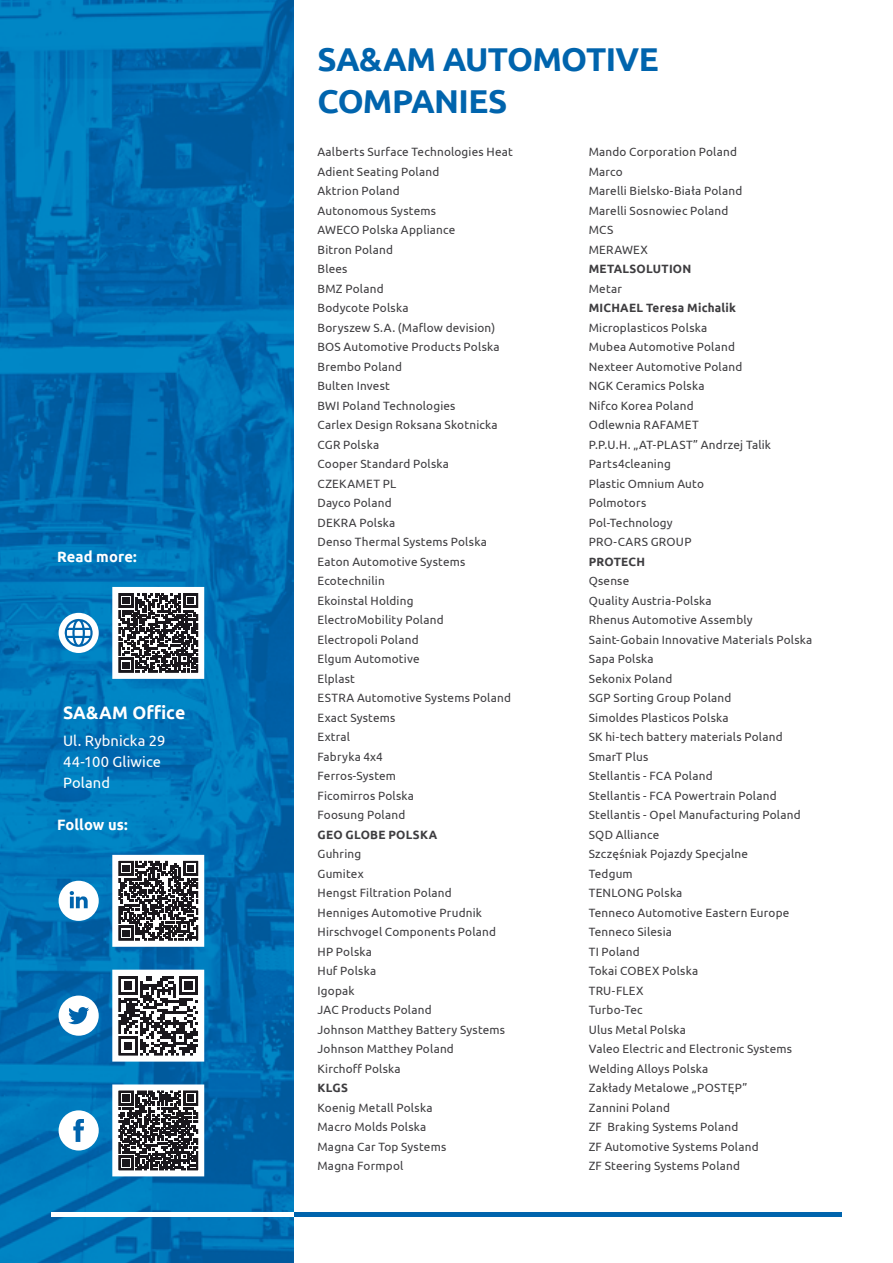
<style>
.page{position:relative;width:893px;height:1263px;background:#fff}
.page>*{position:absolute;margin:0;border:0;box-sizing:border-box;transform-origin:0 0}
.t1{font:700 33px/42px "Ubuntu";letter-spacing:-.02em;color:#0064ad}
.t2{font:700 18px "Ubuntu";letter-spacing:.005em;color:#fff}
.t3{font:15px/21px "Ubuntu";letter-spacing:.01em;color:#fff}
.t4{font:700 15px "Ubuntu";letter-spacing:.01em;color:#fff}
.t5{font:12px/19.5px "Ubuntu";letter-spacing:.015em;color:#3e3d40}
.t6{font:700 12px "Ubuntu";letter-spacing:.025em;color:#3e3d40}
</style>
<div class="page">
<img style="left:0;top:0;width:293px;height:1263px">
<hr style="left:51px;top:1212px;width:791px;height:4px;background:#0064ad">
<hr style="left:51px;top:1212px;width:242px;height:4px;background:#fff">
<div style="left:59px;top:613px;width:40px;height:40px;background:#fff;border-radius:50%"></div>
<svg style="left:64px;top:619px;width:29px;height:28px"></svg>
<svg style="left:109px;top:584px;width:98px;height:98px"></svg>
<div style="left:59px;top:881px;width:40px;height:40px;background:#fff;border-radius:50%"></div>
<svg style="left:69px;top:891px;width:19px;height:17px"></svg>
<svg style="left:109px;top:852px;width:98px;height:98px"></svg>
<div style="left:59px;top:995px;width:40px;height:41px;background:#fff;border-radius:50%"></div>
<svg style="left:68px;top:1007px;width:21px;height:17px"></svg>
<svg style="left:109px;top:967px;width:98px;height:97px"></svg>
<div style="left:59px;top:1110px;width:40px;height:40px;background:#fff;border-radius:50%"></div>
<svg style="left:73px;top:1119px;width:11px;height:23px"></svg>
<svg style="left:109px;top:1081px;width:98px;height:98px"></svg>
<p class="t4" style="left:57px;top:547px;width:81px">Read more:</p>
<h2 class="t2" style="left:63px;top:702px;width:124px">SA&amp;AM Office</h2>
<p class="t3" style="left:63px;top:730px;width:104px">Ul. Rybnicka 29<br>44-100 Gliwice<br>Poland</p>
<p class="t4" style="left:57px;top:816px;width:72px">Follow us:</p>
<h1 class="t1" style="left:317px;top:37px;width:343px">SA&amp;AM Automotive companies</h1>
<p class="t5" style="left:317px;top:142px;width:197px">Aalberts Surface Technologies Heat<br>Adient Seating Poland<br>Aktrion Poland<br>Autonomous Systems<br>AWECO Polska Appliance<br>Bitron Poland<br>Blees<br>BMZ Poland<br>Bodycote Polska<br>Boryszew S.A. (Maflow devision)<br>BOS Automotive Products Polska<br>Brembo Poland<br>Bulten Invest<br>BWI Poland Technologies<br>Carlex Design Roksana Skotnicka<br>CGR Polska<br>Cooper Standard Polska<br>CZEKAMET PL<br>Dayco Poland<br>DEKRA Polska<br>Denso Thermal Systems Polska<br>Eaton Automotive Systems<br>Ecotechnilin<br>Ekoinstal Holding<br>ElectroMobility Poland<br>Electropoli Poland<br>Elgum Automotive<br>Elplast<br>ESTRA Automotive Systems Poland<br>Exact Systems<br>Extral<br>Fabryka 4x4<br>Ferros-System<br>Ficomirros Polska<br>Foosung Poland</p>
<p class="t6" style="left:317px;top:827px;width:121px">GEO GLOBE POLSKA</p>
<p class="t5" style="left:317px;top:844px;width:189px">Guhring<br>Gumitex<br>Hengst Filtration Poland<br>Henniges Automotive Prudnik<br>Hirschvogel Components Poland<br>HP Polska<br>Huf Polska<br>Igopak<br>JAC Products Poland<br>Johnson Matthey Battery Systems<br>Johnson Matthey Poland<br>Kirchoff Polska</p>
<p class="t6" style="left:317px;top:1080px;width:32px">KLGS</p>
<p class="t5" style="left:317px;top:1097px;width:130px">Koenig Metall Polska<br>Macro Molds Polska<br>Magna Car Top Systems<br>Magna Formpol</p>
<p class="t5" style="left:589px;top:142px;width:155px">Mando Corporation Poland<br>Marco<br>Marelli Bielsko-Biała Poland<br>Marelli Sosnowiec Poland<br>MCS<br>MERAWEX</p>
<p class="t6" style="left:589px;top:261px;width:73px">METALSOLUTION</p>
<p class="t5" style="left:589px;top:278px;width:35px">Metar</p>
<p class="t6" style="left:589px;top:300px;width:149px">MICHAEL Teresa Michalik</p>
<p class="t5" style="left:589px;top:317px;width:184px">Microplasticos Polska<br>Mubea Automotive Poland<br>Nexteer Automotive Poland<br>NGK Ceramics Polska<br>Nifco Korea Poland<br>Odlewnia RAFAMET<br>P.P.U.H. „AT-PLAST” Andrzej Talik<br>Parts4cleaning<br>Plastic Omnium Auto<br>Polmotors<br>Pol-Technology<br>PRO-CARS GROUP</p>
<p class="t6" style="left:589px;top:554px;width:25px">PROTEC</p>
<p class="t6" style="left:636px;top:554px;width:10px">H</p>
<p class="t5" style="left:589px;top:571px;width:225px">Qsense<br>Quality Austria-Polska<br>Rhenus Automotive Assembly<br>Saint-Gobain Innovative Materials Polska<br>Sapa Polska<br>Sekonix Poland<br>SGP Sorting Group Poland<br>Simoldes Plasticos Polska<br>SK hi-tech battery materials Poland<br>SmarT Plus<br>Stellantis - FCA Poland<br>Stellantis - FCA Powertrain Poland<br>Stellantis - Opel Manufacturing Poland<br>SQD Alliance<br>Szczęśniak Pojazdy Specjalne<br>Tedgum<br>TENLONG Polska<br>Tenneco Automotive Eastern Europe<br>Tenneco Silesia<br>TI Poland<br>Tokai COBEX Polska<br>TRU-FLEX<br>Turbo-Tec<br>Ulus Metal Polska<br>Valeo Electric and Electronic Systems<br>Welding Alloys Polska<br>Zakłady Metalowe „POSTĘP”<br>Zannini Poland<br>ZF Braking Systems Poland<br>ZF Automotive Systems Poland<br>ZF Steering Systems Poland</p>
</div>
